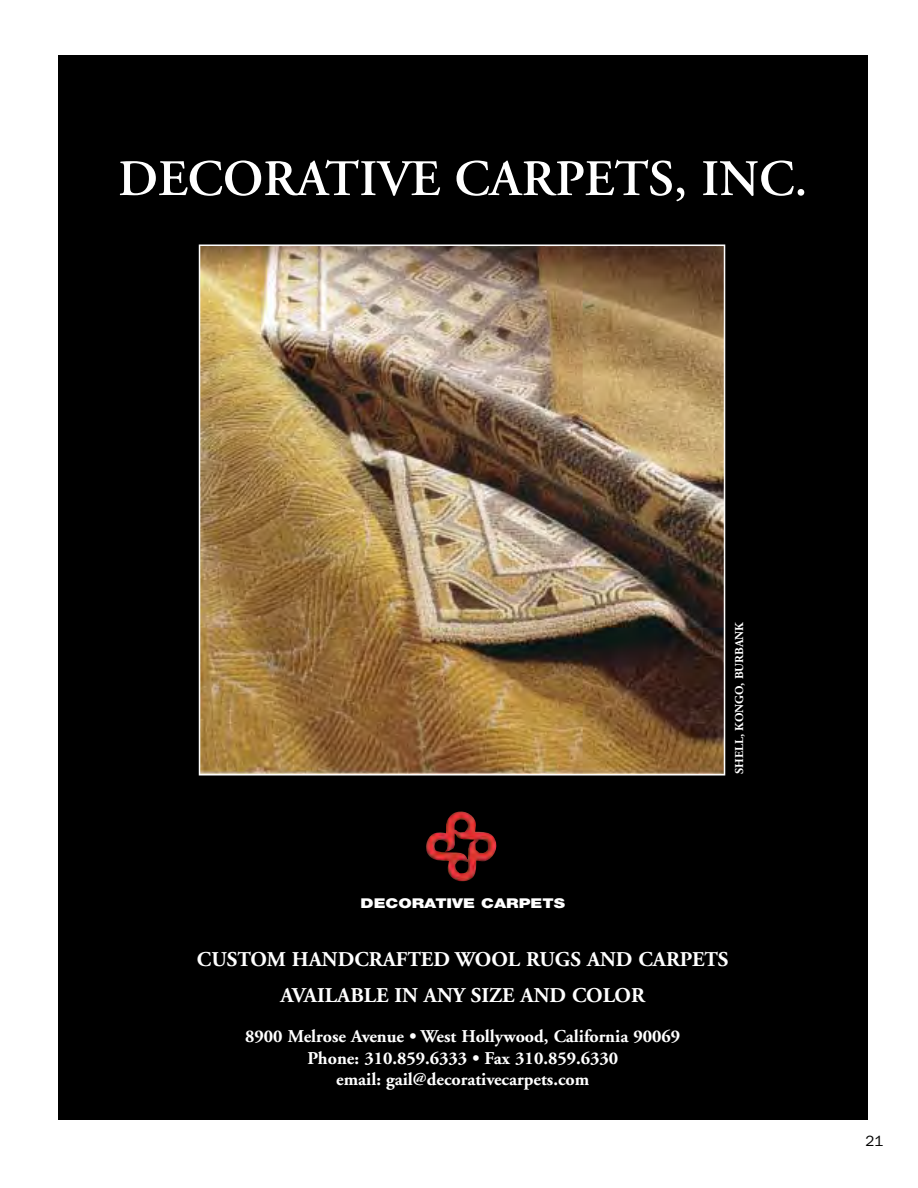
<style>
.page{position:relative;width:918px;height:1188px;background:#fff}
.page>*{position:absolute;margin:0;border:0;box-sizing:border-box;transform-origin:0 0}
.t1{font:600 51px "Adobe Garamond";color:#fff}
.t2{font:700 21px/36px "Adobe Garamond";color:#fff;text-align:center}
.t3{font:700 18px/21.6px "Adobe Garamond";color:#fff;text-align:center}
.t4{font:15px "Franklin Gothic";color:#000}
.t5{font:900 13.5px "Helvetica Neue";color:#fff;scale:1.25 1}
.t6{font:700 12px "Adobe Garamond";color:#fff}
</style>
<div class="page">
<div style="left:58px;top:56px;width:810px;height:1064px;background:#000"></div>
<img style="left:202px;top:247px;width:520px;height:526px">
<div style="left:199px;top:244px;width:526px;height:532px;border:2px solid #fff"></div>
<img style="left:426px;top:811px;width:71px;height:71px">
<h1 class="t1" style="left:118px;top:158px;width:691px">DECORATIVE CARPETS, INC.</h1>
<p class="t5" style="left:361px;top:899px;width:165px">DECORATIVE CARPETS</p>
<p class="t6" style="left:735px;top:774px;width:154px;rotate:-90deg">SHELL, KONGO, BURBANK</p>
<p class="t2" style="left:197px;top:943px;width:533px">CUSTOM HANDCRAFTED WOOL RUGS AND CARPETS<br>AVAILABLE IN ANY SIZE AND COLOR</p>
<p class="t3" style="left:245px;top:1027px;width:437px">8900 Melrose Avenue • West Hollywood, California 90069<br>Phone: 310.859.6333 • Fax 310.859.6330<br>email: gail@decorativecarpets.com</p>
<p class="t4" style="left:866px;top:1135px;width:19px">21</p>
</div>
